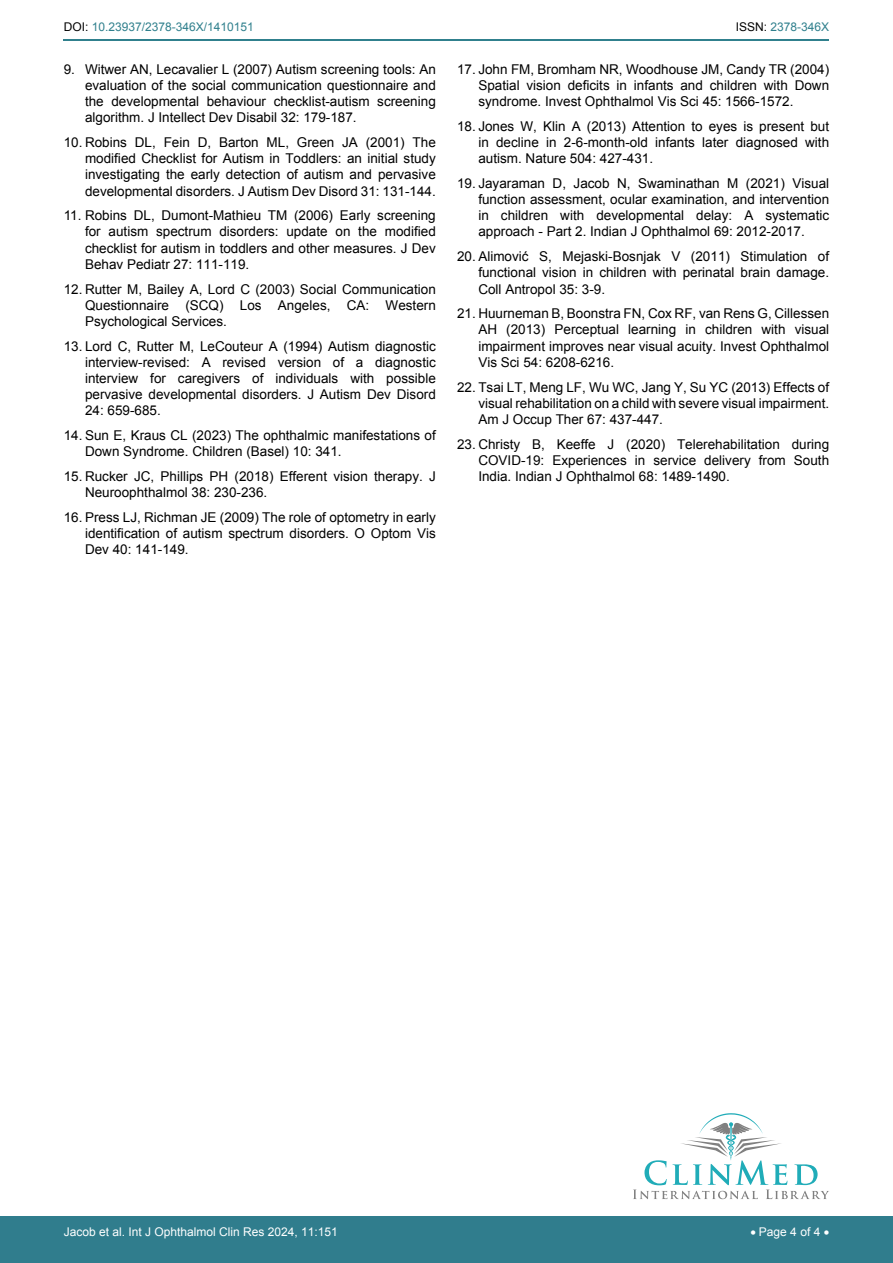
<style>
.page{position:relative;width:893px;height:1263px;background:#fff}
.page>*{position:absolute;margin:0;border:0;box-sizing:border-box;transform-origin:0 0}
.t1{font:13.5px/16.2px "Arial";color:#000;text-align:justify}
.t2{font:12px "Arial";color:#fff}
.t3{font:12px "Arial";color:#30808d}
.s1{color:#000}
</style>
<div class="page">
<hr style="left:64px;top:40px;width:765px;height:1px;background:#30808d">
<div style="left:0;top:1217px;width:893px;height:46px;background:#307d8d"></div>
<svg style="left:633px;top:1113px;width:196px;height:86px"></svg>
<p class="t3" style="left:64px;top:19px;width:192px"><span class="s1">DOI:</span> 10.23937/2378-346X/1410151</p>
<p class="t3" style="left:736px;top:19px;width:95px"><span class="s1">ISSN:</span> 2378-346X</p>
<p class="t1" style="left:85px;top:61px;width:352px;text-indent:-21px">9. Witwer AN, Lecavalier L (2007) Autism screening tools: An evaluation of the social communication questionnaire and the developmental behaviour checklist-autism screening algorithm. J Intellect Dev Disabil 32: 179-187.</p>
<p class="t1" style="left:85px;top:134px;width:352px;text-indent:-21px">10. Robins DL, Fein D, Barton ML, Green JA (2001) The modified Checklist for Autism in Toddlers: an initial study investigating the early detection of autism and pervasive developmental disorders. J Autism Dev Disord 31: 131-144.</p>
<p class="t1" style="left:85px;top:208px;width:352px;text-indent:-21px">11. Robins DL, Dumont-Mathieu TM (2006) Early screening for autism spectrum disorders: update on the modified checklist for autism in toddlers and other measures. J Dev Behav Pediatr 27: 111-119.</p>
<p class="t1" style="left:85px;top:281px;width:352px;text-indent:-21px">12. Rutter M, Bailey A, Lord C (2003) Social Communication Questionnaire (SCQ) Los Angeles, CA: Western Psychological Services.</p>
<p class="t1" style="left:85px;top:338px;width:352px;text-indent:-21px">13. Lord C, Rutter M, LeCouteur A (1994) Autism diagnostic interview-revised: A revised version of a diagnostic interview for caregivers of individuals with possible pervasive developmental disorders. J Autism Dev Disord 24: 659-685.</p>
<p class="t1" style="left:85px;top:427px;width:352px;text-indent:-21px">14. Sun E, Kraus CL (2023) The ophthalmic manifestations of<br>Down Syndrome. Children (Basel) 10: 341.</p>
<p class="t1" style="left:85px;top:468px;width:352px;text-indent:-21px">15. Rucker JC, Phillips PH (2018) Efferent vision therapy. J<br>Neuroophthalmol 38: 230-236.</p>
<p class="t1" style="left:85px;top:509px;width:352px;text-indent:-21px">16. Press LJ, Richman JE (2009) The role of optometry in early identification of autism spectrum disorders. O Optom Vis Dev 40: 141-149.</p>
<p class="t1" style="left:478px;top:61px;width:352px;text-indent:-21px">17. John FM, Bromham NR, Woodhouse JM, Candy TR (2004)<br>Spatial vision deficits in infants and children with Down syndrome. Invest Ophthalmol Vis Sci 45: 1566-1572.</p>
<p class="t1" style="left:478px;top:118px;width:352px;text-indent:-21px">18. Jones W, Klin A (2013) Attention to eyes is present but in decline in 2-6-month-old infants later diagnosed with autism. Nature 504: 427-431.</p>
<p class="t1" style="left:478px;top:175px;width:352px;text-indent:-21px">19. Jayaraman D, Jacob N, Swaminathan M (2021) Visual function assessment, ocular examination, and intervention in children with developmental delay: A systematic approach - Part 2. Indian J Ophthalmol 69: 2012-2017.</p>
<p class="t1" style="left:478px;top:248px;width:352px;text-indent:-21px">20. Alimović S, Mejaski-Bosnjak V (2011) Stimulation of functional vision in children with perinatal brain damage.<br>Coll Antropol 35: 3-9.</p>
<p class="t1" style="left:478px;top:306px;width:352px;text-indent:-21px">21. Huurneman B, Boonstra FN, Cox RF, van Rens G, Cillessen AH (2013) Perceptual learning in children with visual impairment improves near visual acuity. Invest Ophthalmol Vis Sci 54: 6208-6216.</p>
<p class="t1" style="left:478px;top:379px;width:352px;text-indent:-21px">22. Tsai LT, Meng LF, Wu WC, Jang Y, Su YC (2013) Effects of visual rehabilitation on a child with severe visual impairment.<br>Am J Occup Ther 67: 437-447.</p>
<p class="t1" style="left:478px;top:436px;width:352px;text-indent:-21px">23. Christy B, Keeffe J (2020) Telerehabilitation during COVID-19: Experiences in service delivery from South India. Indian J Ophthalmol 68: 1489-1490.</p>
<p class="t2" style="left:64px;top:1223px;width:276px">Jacob et al. Int J Ophthalmol Clin Res 2024, 11:151</p>
<p class="t2" style="left:750px;top:1223px;width:80px">• Page 4 of 4 •</p>
</div>
